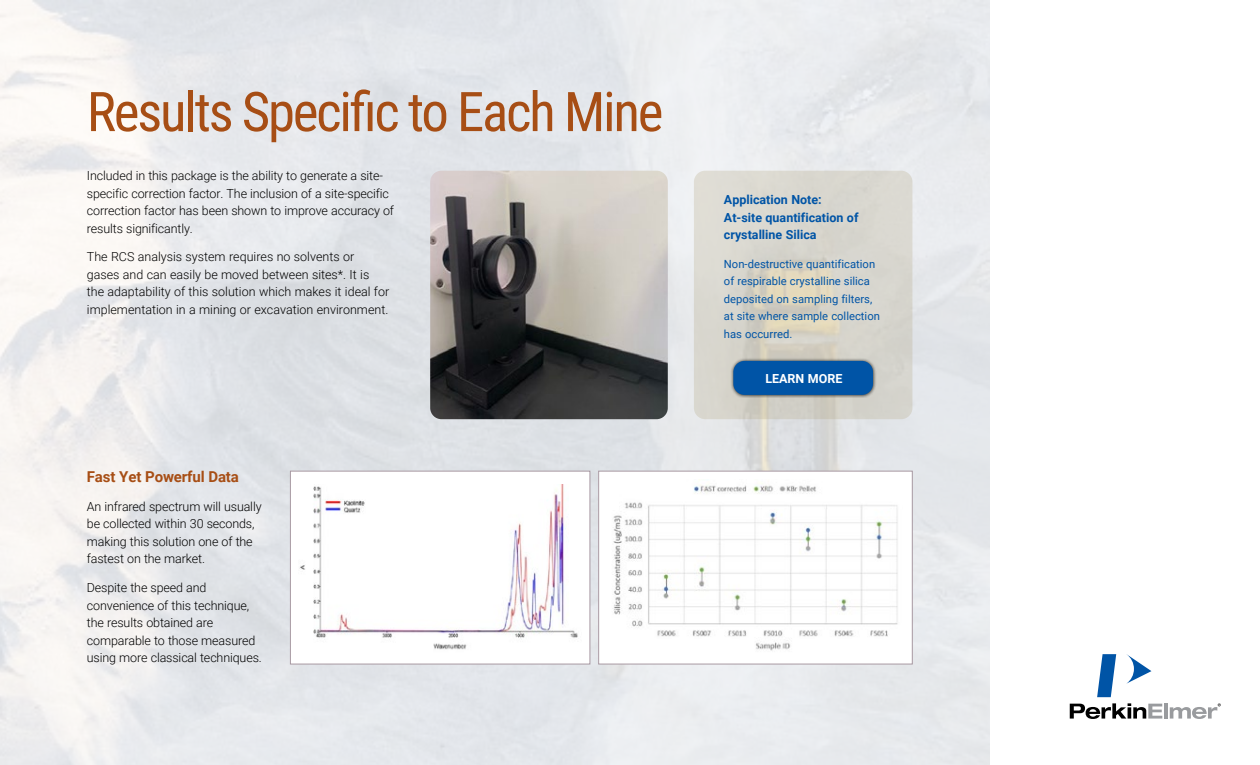
<style>
.page{position:relative;width:1260px;height:765px;background:#fff}
.page>*{position:absolute;margin:0;border:0;box-sizing:border-box;transform-origin:0 0}
.t1{font:54.75px "Roboto Condensed";letter-spacing:-.04em;color:#a74e15}
.t2{font:700 15px "Roboto";letter-spacing:-.01em;color:#a74e15}
.t3{font:300 12.5px/17.5px "Roboto";letter-spacing:-.01em;color:#000}
.t4{font:700 12.5px/17.5px "Roboto";color:#0054a6}
.t5{font:700 12.5px "Roboto";color:#fff}
.t6{font:11.25px/17.5px "Roboto";color:#0054a6}
</style>
<div class="page">
<svg style="left:1070px;top:703px;width:92px;height:16px"></svg>
<hr style="left:1164px;top:703px;width:4px;height:16px;background:#999b9e">
<svg style="left:1127px;top:654px;width:24px;height:30px"></svg>
<svg style="left:1097px;top:654px;width:19px;height:43px"></svg>
<svg style="left:1170px;top:703px;width:51px;height:16px"></svg>
<svg style="left:694px;top:171px;width:218px;height:248px;background:#d7d5cb"></svg>
<div style="left:730px;top:358px;width:147px;height:40px;background:#000;opacity:.75"></div>
<div style="left:733px;top:361px;width:140px;height:34px;background:#0054a6;border-radius:11px"></div>
<img style="left:430px;top:171px;width:238px;height:248px">
<img style="left:299px;top:485px;width:279px;height:165px">
<div style="left:290px;top:471px;width:300px;height:193px;border:1px solid #a899a2"></div>
<img style="left:613px;top:485px;width:285px;height:166px">
<div style="left:598px;top:471px;width:314px;height:193px;border:1px solid #a899a2"></div>
<h1 class="t1" style="left:87px;top:73px;width:578px">Results Specific to Each Mine</h1>
<p class="t3" style="left:87px;top:166px;width:309px">Included in this package is the ability to generate a site&shy;specific correction factor. The inclusion of a site-specific correction factor has been shown to improve accuracy of results significantly.</p>
<p class="t3" style="left:87px;top:248px;width:304px">The RCS analysis system requires no solvents or gases and can easily be moved between sites*. It is the adaptability of this solution which makes it ideal for implementation in a mining or excavation environment.</p>
<p class="t2" style="left:87px;top:466px;width:154px">Fast Yet Powerful Data</p>
<p class="t3" style="left:87px;top:497px;width:176px">An infrared spectrum will usually be collected within 30 seconds, making this solution one of the fastest on the market.</p>
<p class="t3" style="left:87px;top:579px;width:177px">Despite the speed and convenience of this technique, the results obtained are comparable to those measured using more classical techniques.</p>
<p class="t4" style="left:724px;top:190px;width:136px">Application Note:<br>At-site quantification of crystalline Silica</p>
<p class="t6" style="left:724px;top:255px;width:158px">Non-destructive quantification of respirable crystalline silica deposited on sampling filters, at site where sample collection has occurred.</p>
<p class="t5" style="left:765px;top:369px;width:79px">LEARN MORE</p>
</div>
